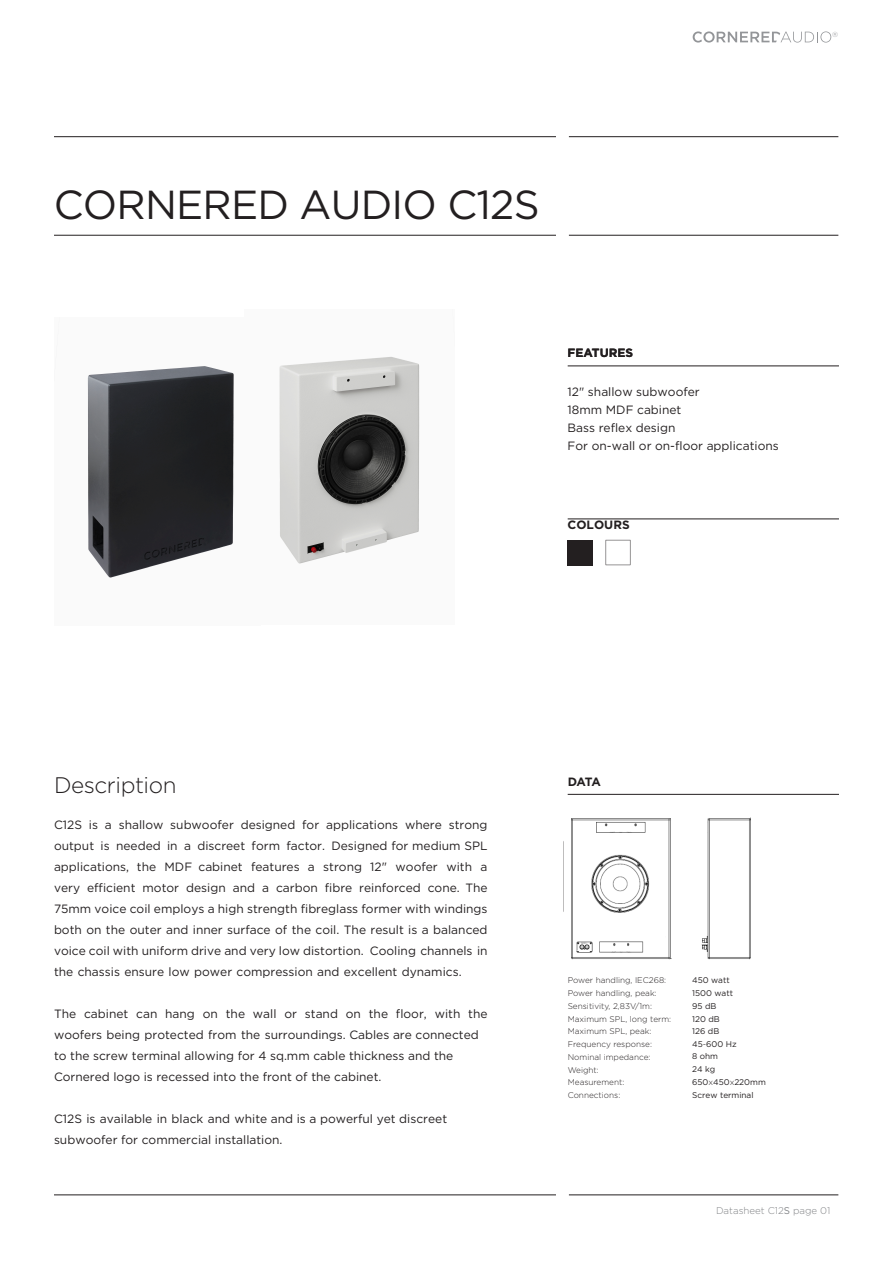
<style>
.page{position:relative;width:893px;height:1263px;background:#fff}
.page>*{position:absolute;margin:0;border:0;box-sizing:border-box;transform-origin:0 0}
.t1{font:40.5px "Gotham HTF";letter-spacing:-.02em;color:#231f20}
.t2{font:300 22.5px "Gotham HTF";letter-spacing:-.02em;color:#231f20}
.t3{font:12px/21px "Gotham HTF";color:#231f20}
.t4{font:700 12px "Gotham HTF";color:#231f20}
.t5{font:300 9.75px "Gotham HTF";color:#808285}
.t6{font:300 8.25px "Gotham HTF";color:#231f20}
.t7{font:8.25px/12.8px "Gotham HTF";color:#231f20}
.t8{font:300 7.35px "Gotham HTF";color:#939598}
.s1{font-weight:300}
.s2{font-weight:400}
</style>
<div class="page">
<hr style="left:568px;top:366px;width:271px;height:1px;background:#231f20">
<hr style="left:568px;top:519px;width:271px;height:1px;background:#231f20">
<hr style="left:568px;top:794px;width:271px;height:1px;background:#231f20">
<svg style="left:693px;top:31px;width:138px;height:12px"></svg>
<hr style="left:54px;top:136px;width:502px;height:1px;background:#231f20">
<hr style="left:569px;top:136px;width:269px;height:1px;background:#231f20">
<hr style="left:54px;top:235px;width:502px;height:1px;background:#231f20">
<hr style="left:569px;top:235px;width:269px;height:1px;background:#231f20">
<hr style="left:54px;top:1194px;width:502px;height:1px;background:#231f20">
<hr style="left:569px;top:1194px;width:269px;height:1px;background:#231f20">
<img style="left:571px;top:817px;width:180px;height:143px">
<img style="left:87px;top:366px;width:147px;height:212px">
<img style="left:279px;top:356px;width:141px;height:208px">
<div style="left:568px;top:540px;width:25px;height:25px;background:#231f20"></div>
<img style="left:605px;top:539px;width:26px;height:27px">
<p class="t8" style="left:832px;top:30px;width:8px">®</p>
<p class="t1" style="left:54px;top:182px;width:487px">CORNERED AUDIO C12S</p>
<p class="t4" style="left:568px;top:346px;width:67px">FEATURES</p>
<p class="t3" style="left:568px;top:382px;width:213px;line-height:18px">12" shallow subwoofer<br>18mm MDF cabinet<br>Bass reflex design<br>For on-wall or on-floor applications</p>
<p class="t4" style="left:568px;top:517px;width:64px">COLOURS</p>
<p class="t2" style="left:54px;top:773px;width:124px">Description</p>
<p class="t3" style="left:54px;top:814px;width:435px;text-align:justify">C12S is a shallow subwoofer designed for applications where strong output is needed in a discreet form factor. Designed for medium SPL applications, the MDF cabinet features a strong 12" woofer with a very efficient motor design and a carbon fibre reinforced cone. The 75mm voice coil employs a high strength fibreglass former with windings both on the outer and inner surface of the coil. The result is a balanced voice coil with uniform drive and very low distortion. Cooling channels in the chassis ensure low power compression and excellent dynamics.</p>
<p class="t3" style="left:54px;top:1003px;width:435px">The cabinet can hang on the wall or stand on the floor, with the woofers being protected from the surroundings. Cables are connected to the screw terminal allowing for 4 sq.mm cable thickness and the Cornered logo is recessed into the front of the cabinet.</p>
<p class="t3" style="left:54px;top:1108px;width:395px">C12S is available in black and white and is a powerful yet discreet subwoofer for commercial installation.</p>
<p class="t4" style="left:568px;top:774px;width:35px">DATA</p>
<p class="t6" style="left:568px;top:976px;width:100px">Power handling, IEC268:</p>
<p class="t7" style="left:692px;top:974px;width:39px">450 watt</p>
<p class="t6" style="left:568px;top:989px;width:90px">Power handling, peak:</p>
<p class="t7" style="left:692px;top:987px;width:42px">1500 watt</p>
<p class="t6" style="left:568px;top:1001px;width:86px">Sensitivity, 2,83V/1m:</p>
<p class="t7" style="left:692px;top:999px;width:26px">95 dB</p>
<p class="t6" style="left:568px;top:1014px;width:105px">Maximum SPL, long term:</p>
<p class="t6" style="left:568px;top:1027px;width:85px">Maximum SPL, peak:</p>
<p class="t6" style="left:568px;top:1040px;width:86px">Frequency response:</p>
<p class="t6" style="left:568px;top:1052px;width:84px">Nominal impedance:</p>
<p class="t6" style="left:568px;top:1065px;width:33px">Weight:</p>
<p class="t6" style="left:568px;top:1078px;width:58px">Measurement:</p>
<p class="t6" style="left:568px;top:1091px;width:54px">Connections:</p>
<p class="t7" style="left:692px;top:1012px;width:75px">120 dB<br>126 dB<br>45<span class="s1">-</span>600 Hz<br>8 ohm<br>24 kg<br>650<span class="s1">x</span>450<span class="s1">x</span>220mm<br>Screw terminal</p>
<p class="t5" style="left:716px;top:1205px;width:116px">Datasheet C12<span class="s2">S</span> page 01</p>
</div>
